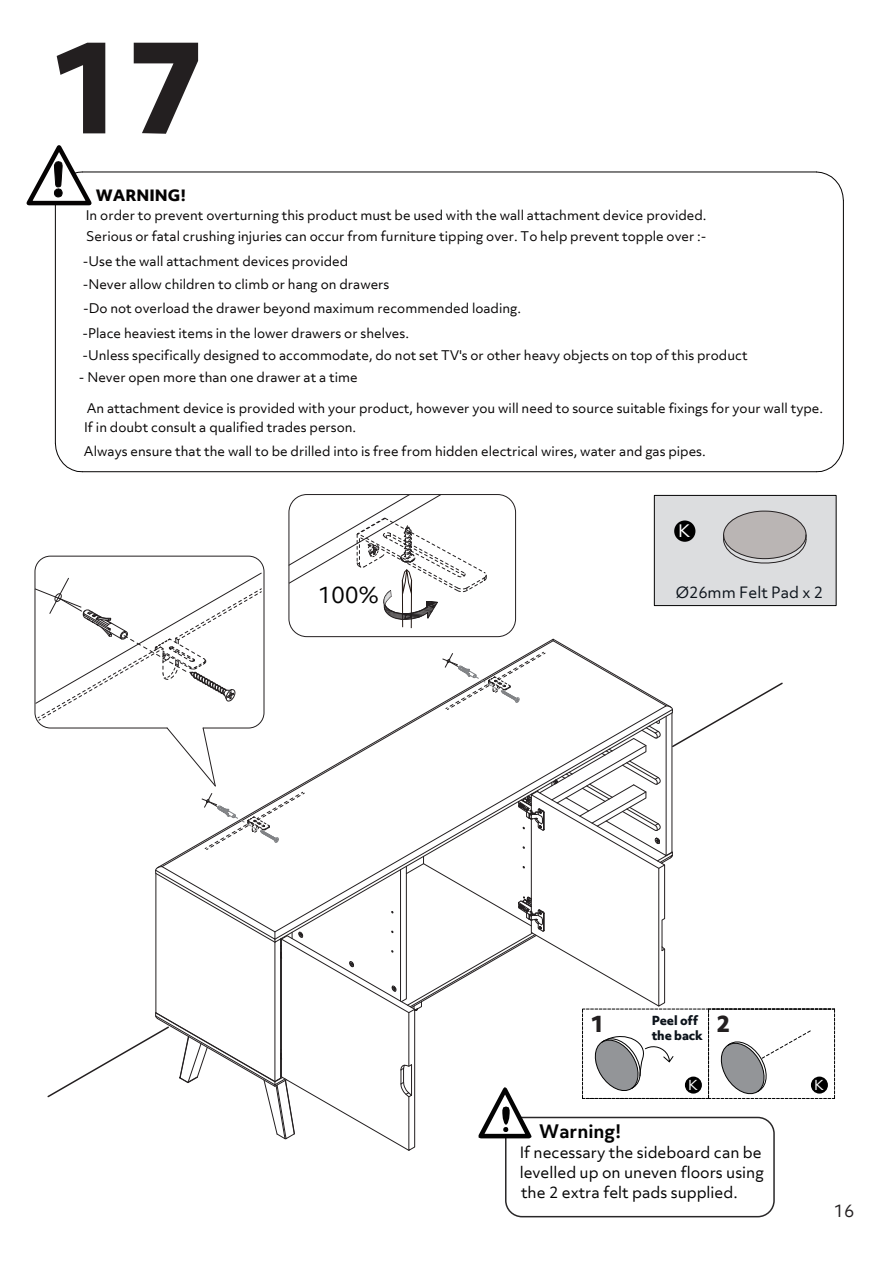
<style>
.page{position:relative;width:893px;height:1263px;background:#fff}
.page>*{position:absolute;margin:0;border:0;box-sizing:border-box;transform-origin:0 0}
.t1{font:800 121.95px "Objektiv Mk 3";color:#231f20}
.t2{font:21.6px "Objektiv Mk 3";color:#030303}
.t3{font:800 21.6px "Objektiv Mk 3";color:#231f20}
.t4{font:700 17.85px "Objektiv Mk 3";color:#030303}
.t5{font:16.5px "Objektiv Mk 3";color:#231f20}
.t6{font:16.5px "Objektiv Mk 3";color:#fff}
.t7{font:15px/20px "Objektiv Mk 3";color:#030303}
.t8{font:15px "Objektiv Mk 3";color:#0c131b}
.t9{font:800 15px "Objektiv Mk 3";color:#050303}
.t10{font:13.2px "Objektiv Mk 3";color:#fff}
.t11{font:12.75px/24px "Objektiv Mk 3";color:#050303}
.t12{font:800 12px/14.4px "Objektiv Mk 3";letter-spacing:-.01em;color:#0c131b}
</style>
<div class="page">
<hr style="left:82px;top:172px;width:734px;height:1px;background:#050303">
<svg style="left:815px;top:171px;width:29px;height:30px"></svg>
<hr style="left:843px;top:200px;width:1px;height:243px;background:#050303">
<svg style="left:815px;top:442px;width:29px;height:31px"></svg>
<hr style="left:82px;top:471px;width:734px;height:1px;background:#050303">
<svg style="left:54px;top:442px;width:29px;height:31px"></svg>
<hr style="left:55px;top:203px;width:1px;height:240px;background:#050303">
<svg style="left:26px;top:145px;width:71px;height:64px"></svg>
<div style="left:505px;top:1117px;width:270px;height:100px;border:2px solid #292728;border-radius:16px"></div>
<svg style="left:34px;top:494px;width:801px;height:657px"></svg>
<h1 class="t1" style="left:48px;top:0;width:159px">17</h1>
<p class="t9" style="left:96px;top:184px;width:92px">WARNING!</p>
<p class="t11" style="left:86px;top:204px;width:622px;line-height:21.6px">In order to prevent overturning this product must be used with the wall attachment device provided.<br>Serious or fatal crushing injuries can occur from furniture tipping over. To help prevent topple over :-</p>
<p class="t11" style="left:82px;top:249px;width:440px">-Use the wall attachment devices provided<br>-Never allow children to climb or hang on drawers<br>-Do not overload the drawer beyond maximum recommended loading. -Place heaviest items in the lower drawers or shelves.</p>
<p class="t11" style="left:82px;top:343px;width:667px">-Unless specifically designed to accommodate, do not set TV's or other heavy objects on top of this product</p>
<p class="t11" style="left:79px;top:365px;width:280px">- Never open more than one drawer at a time</p>
<p class="t11" style="left:87px;top:396px;width:738px">An attachment device is provided with your product, however you will need to source suitable fixings for your wall type.</p>
<p class="t11" style="left:84px;top:439px;width:623px">Always ensure that the wall to be drilled into is free from hidden electrical wires, water and gas pipes.</p>
<p class="t11" style="left:84px;top:415px;width:274px">If in doubt consult a qualified trades person.</p>
<h2 class="t2" style="left:318px;top:579px;width:62px">100%</h2>
<p class="t6" style="left:678px;top:520px;width:14px">K</p>
<p class="t8" style="left:676px;top:582px;width:149px">Ø26mm Felt Pad x 2</p>
<h2 class="t3" style="left:591px;top:1009px;width:15px">1</h2>
<p class="t12" style="left:652px;top:1013px;width:53px">Peel off the back</p>
<h2 class="t3" style="left:717px;top:1008px;width:15px">2</h2>
<p class="t10" style="left:688px;top:1076px;width:11px">K</p>
<h3 class="t4" style="left:539px;top:1119px;width:84px">Warning!</h3>
<p class="t7" style="left:520px;top:1142px;width:246px">If necessary the sideboard can be levelled up on uneven floors using the 2 extra felt pads supplied.</p>
<p class="t10" style="left:814px;top:1076px;width:11px">K</p>
<p class="t5" style="left:834px;top:1199px;width:22px">16</p>
</div>
